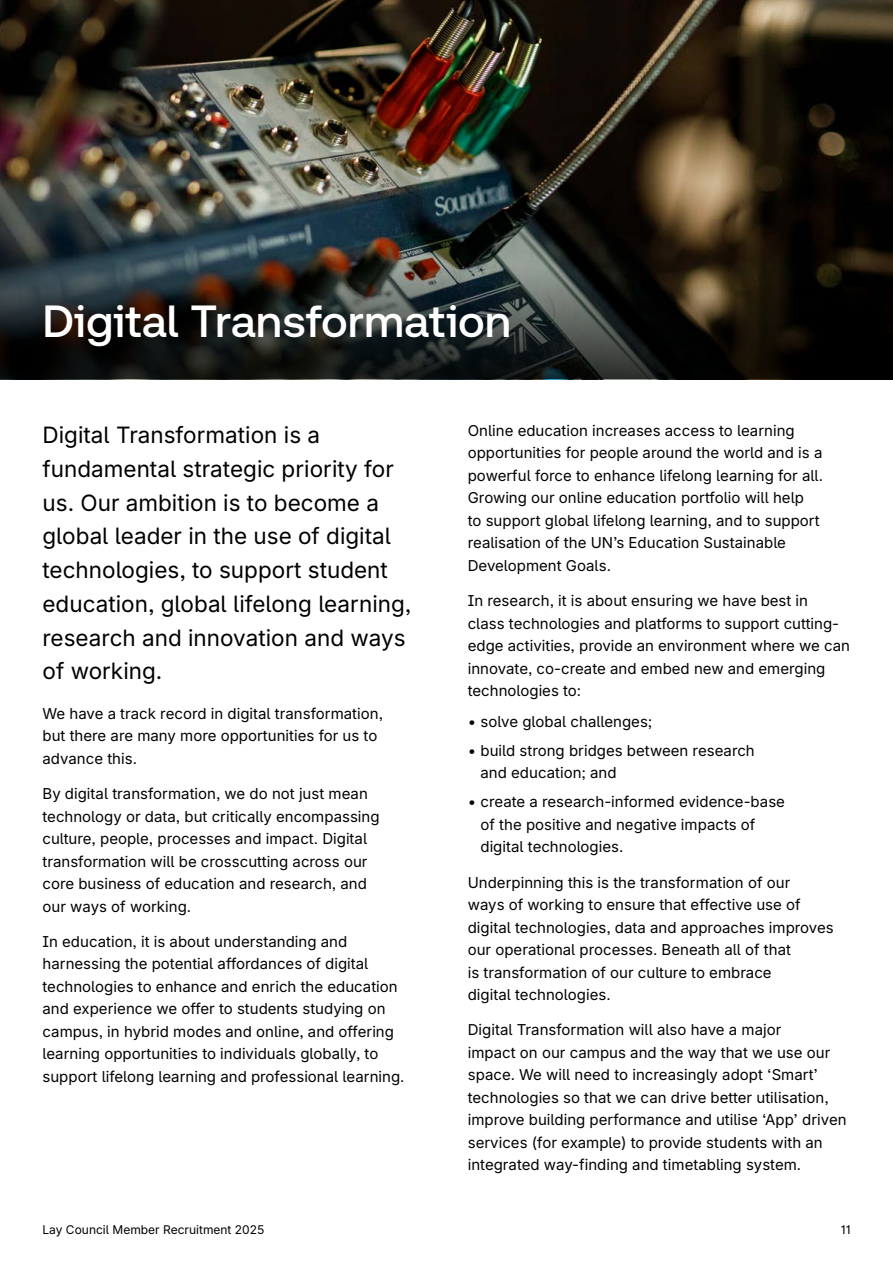
<style>
.page{position:relative;width:893px;height:1263px;background:#fff}
.page>*{position:absolute;margin:0;border:0;box-sizing:border-box;transform-origin:0 0}
.Heading_1__H1{font:700 45px "Uo L Sans";color:#fff}
.Intro{font:22.5px/33.8px "Uo L Inter";color:#000}
.Body{font:15px/22.5px "Uo L Inter";color:#000}
.Bullets{font:15px/22.5px "Uo L Inter";color:#000}
.t1{font:12px "Uo L Inter";color:#000}
</style>
<div class="page">
<img style="left:0;top:0;width:893px;height:203px">
<svg style="left:0;top:203px;width:893px;height:176px;background:#242623"></svg>
<h1 class="Heading_1__H1" style="left:43px;top:296px;width:470px">Digital Transformation</h1>
<p class="Intro" style="left:43px;top:417px;width:370px">Digital Transformation is a fundamental strategic priority for us. Our ambition is to become a global leader in the use of digital technologies, to support student education, global lifelong learning, research and innovation and ways of working.</p>
<p class="Body" style="left:43px;top:702px;width:342px">We have a track record in digital transformation, but there are many more opportunities for us to advance this.</p>
<p class="Body" style="left:43px;top:782px;width:339px">By digital transformation, we do not just mean technology or data, but critically encompassing culture, people, processes and impact. Digital transformation will be crosscutting across our core business of education and research, and our ways of working.</p>
<p class="Body" style="left:43px;top:930px;width:364px">In education, it is about understanding and harnessing the potential affordances of digital technologies to enhance and enrich the education and experience we offer to students studying on campus, in hybrid modes and online, and offering learning opportunities to individuals globally, to support lifelong learning and professional learning.</p>
<p class="Body" style="left:468px;top:419px;width:357px">Online education increases access to learning opportunities for people around the world and is a powerful force to enhance lifelong learning for all.<br>Growing our online education portfolio will help<br>to support global lifelong learning, and to support realisation of the UN’s Education Sustainable Development Goals.</p>
<p class="Body" style="left:468px;top:589px;width:384px">In research, it is about ensuring we have best in<br>class technologies and platforms to support cutting&shy;edge activities, provide an environment where we can innovate, co-create and embed new and emerging technologies to:</p>
<p class="Bullets" style="left:468px;top:710px;width:186px">• solve global challenges;</p>
<p class="Bullets" style="left:480px;top:739px;width:276px;text-indent:-13px">• build strong bridges between research and education; and</p>
<p class="Bullets" style="left:480px;top:790px;width:306px;text-indent:-13px">• create a research-informed evidence-base of the positive and negative impacts of digital technologies.</p>
<p class="Body" style="left:468px;top:870px;width:367px">Underpinning this is the transformation of our<br>ways of working to ensure that effective use of digital technologies, data and approaches improves our operational processes. Beneath all of that<br>is transformation of our culture to embrace<br>digital technologies.</p>
<p class="Body" style="left:468px;top:1018px;width:380px">Digital Transformation will also have a major<br>impact on our campus and the way that we use our space. We will need to increasingly adopt ‘Smart’ technologies so that we can drive better utilisation, improve building performance and utilise ‘App’ driven services (for example) to provide students with an integrated way-finding and timetabling system.</p>
<p class="t1" style="left:43px;top:1221px;width:223px">Lay Council Member Recruitment 2025</p>
<p class="t1" style="left:841px;top:1221px;width:11px">11</p>
</div>
